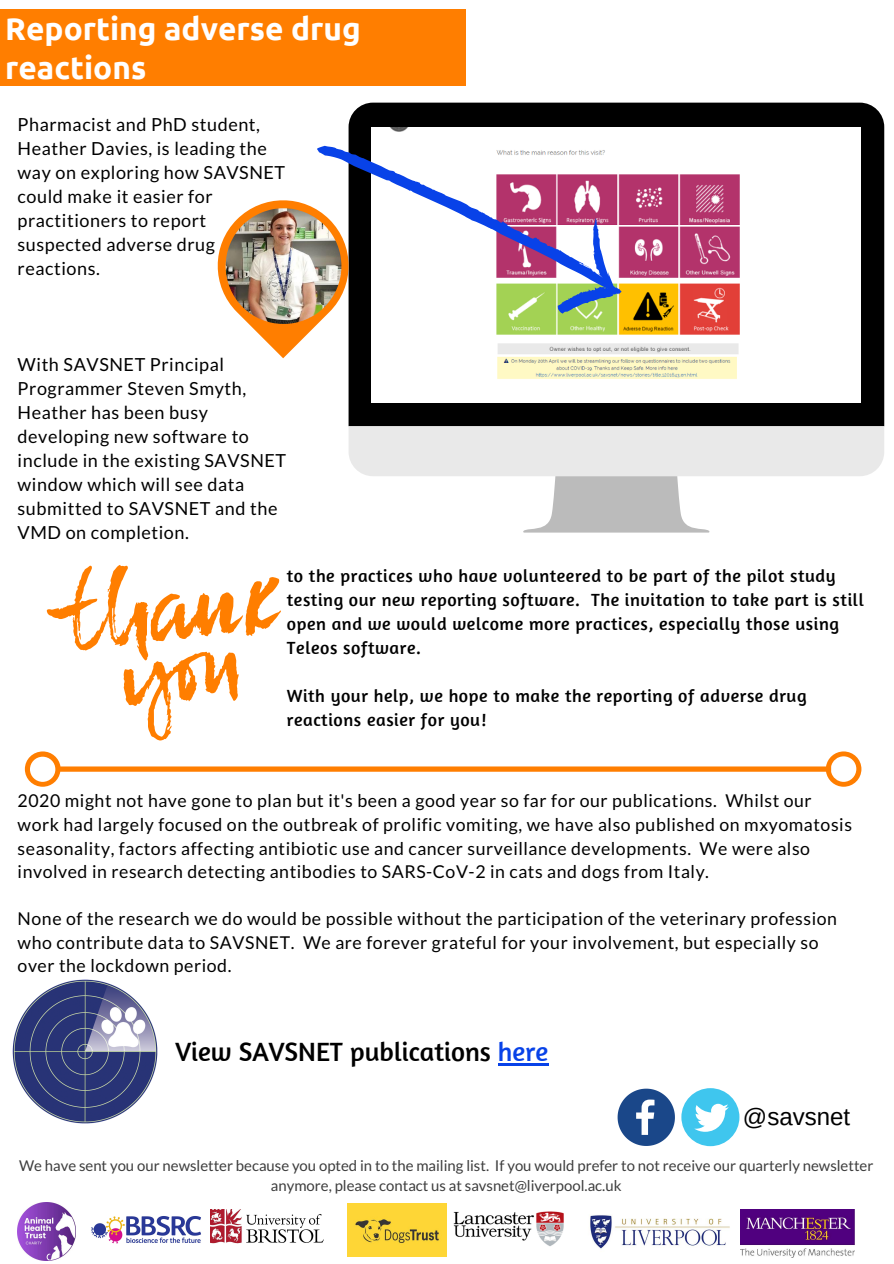
<style>
.page{position:relative;width:894px;height:1264px;background:#fff}
.page>*{position:absolute;margin:0;border:0;box-sizing:border-box;transform-origin:0 0}
.t1{font:700 31.5px/39.5px "Ubuntu";color:#fff}
.t2{font:27px "Amaranth";color:#000}
.t3{font:24px "Arimo";color:#000}
.t4{font:18px/24px "Lato";letter-spacing:.03em;color:#000}
.t5{font:18px/24px "Amaranth";letter-spacing:.03em;color:#000}
.t6{font:17.7px/23.5px "Lato";letter-spacing:.03em;color:#000}
.t7{font:14.85px/20.2px "Lato";color:#3d3d3d;text-align:center}
.s1{color:#0842e8}
</style>
<div class="page">
<img style="left:210px;top:1209px;width:114px;height:35px">
<img style="left:740px;top:1209px;width:114px;height:48px">
<img style="left:91px;top:1216px;width:110px;height:28px">
<img style="left:590px;top:1215px;width:140px;height:35px">
<svg style="left:617px;top:1088px;width:57px;height:57px"></svg>
<div style="left:681px;top:1088px;width:58px;height:58px;background:#3fc6ee;border-radius:50%"></div>
<svg style="left:694px;top:1103px;width:34px;height:28px"></svg>
<div style="left:0;top:10px;width:465px;height:75px;background:#ff7e00"></div>
<div style="left:348px;top:103px;width:536px;height:323px;background:#000"></div>
<svg style="left:348px;top:426px;width:536px;height:107px"></svg>
<img style="left:371px;top:128px;width:489px;height:275px">
<svg style="left:317px;top:103px;width:323px;height:190px"></svg>
<svg style="left:593px;top:223px;width:6px;height:13px"></svg>
<svg style="left:555px;top:267px;width:67px;height:65px;background:#92b59a"></svg>
<svg style="left:47px;top:565px;width:234px;height:175px"></svg>
<img style="left:454px;top:1211px;width:110px;height:35px">
<img style="left:18px;top:1202px;width:57px;height:58px">
<img style="left:347px;top:1203px;width:99px;height:53px">
<svg style="left:25px;top:751px;width:836px;height:35px"></svg>
<img style="left:12px;top:979px;width:146px;height:145px">
<svg style="left:217px;top:194px;width:138px;height:164px"></svg>
<img style="left:225px;top:208px;width:116px;height:116px">
<hr style="left:498px;top:1063px;width:50px;height:2px;background:#0842e8">
<h1 class="t1" style="left:5px;top:8px;width:357px">Reporting adverse drug reactions</h1>
<p class="t4" style="left:18px;top:112px;width:269px">Pharmacist and PhD student,<br>Heather Davies, is leading the way on exploring how SAVSNET could make it easier for practitioners to report suspected adverse drug reactions.</p>
<p class="t4" style="left:18px;top:352px;width:270px">With SAVSNET Principal<br>Programmer Steven Smyth,<br>Heather has been busy developing new software to include in the existing SAVSNET window which will see data submitted to SAVSNET and the<br>VMD on completion.</p>
<p class="t5" style="left:287px;top:563px;width:578px">to the practices who have volunteered to be part of the pilot study testing our new reporting software. The invitation to take part is still open and we would welcome more practices, especially those using Teleos software.</p>
<p class="t5" style="left:287px;top:683px;width:521px">With your help, we hope to make the reporting of adverse drug reactions easier for you!</p>
<p class="t6" style="left:18px;top:788px;width:835px">2020 might not have gone to plan but it's been a good year so far for our publications. Whilst our work had largely focused on the outbreak of prolific vomiting, we have also published on mxyomatosis seasonality, factors affecting antibiotic use and cancer surveillance developments. We were also involved in research detecting antibodies to SARS-CoV-2 in cats and dogs from Italy.</p>
<p class="t6" style="left:18px;top:906px;width:820px">None of the research we do would be possible without the participation of the veterinary profession who contribute data to SAVSNET. We are forever grateful for your involvement, but especially so over the lockdown period.</p>
<h2 class="t2" style="left:175px;top:1034px;width:374px">View SAVSNET publications <span class="s1">here</span></h2>
<h3 class="t3" style="left:742px;top:1103px;width:109px">@savsnet</h3>
<p class="t7" style="left:19px;top:1154px;width:855px">We have sent you our newsletter because you opted in to the mailing list. If you would prefer to not receive our quarterly newsletter anymore, please contact us at savsnet@liverpool.ac.uk</p>
</div>
